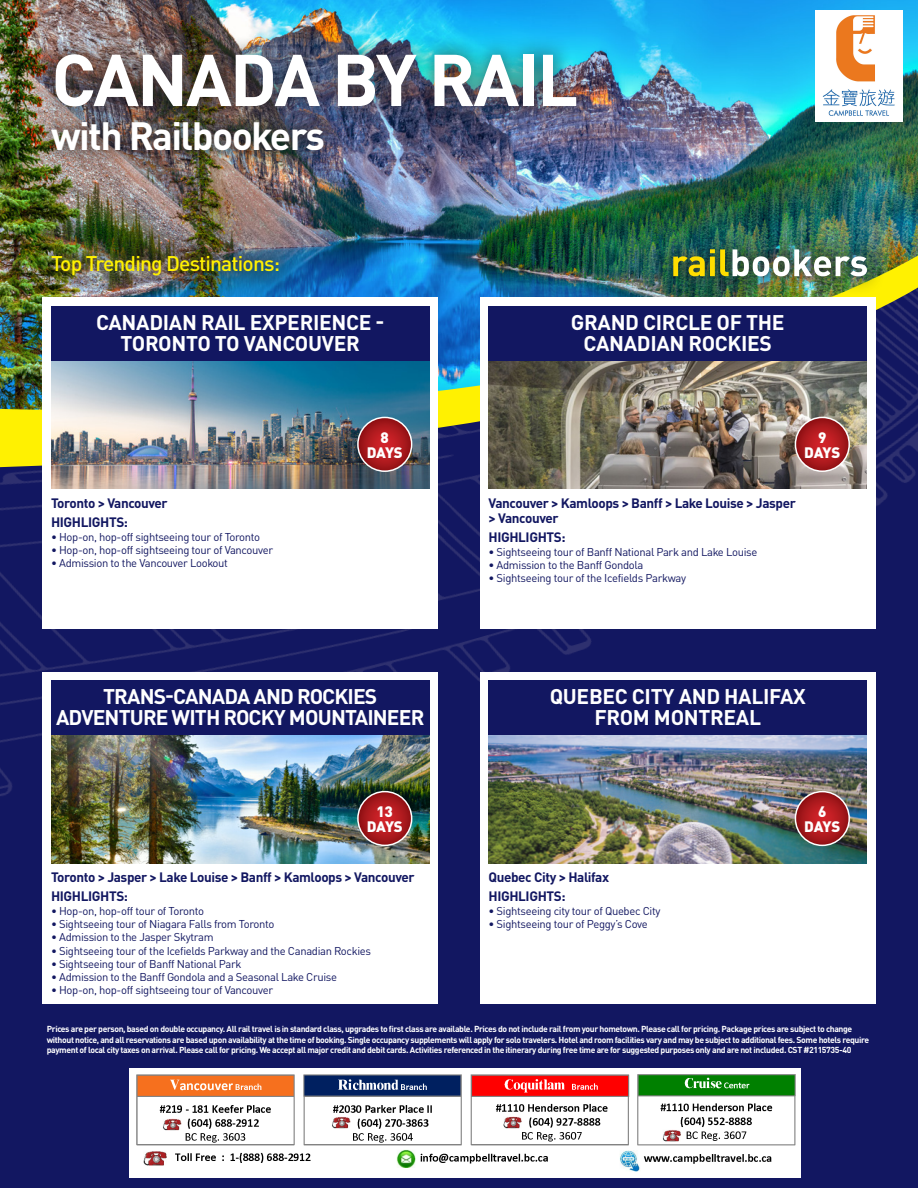
<style>
.page{position:relative;width:918px;height:1188px;background:#fff}
.page>*{position:absolute;margin:0;border:0;box-sizing:border-box;transform-origin:0 0}
.t1{font:700 72px "DINOT";letter-spacing:-.03em;color:#fff}
.t2{font:700 39px "DINOT";letter-spacing:-.04em;color:#fff}
.TCS_Main_Copy{font:700 21px/21px "DINOT";letter-spacing:-.015em;color:#fff;text-align:center}
.TCS_Main_Copy-2{font:700 21px/21px "DINOT";letter-spacing:-.04em;color:#fff;text-align:center}
.t3{font:500 21px "DINOT";letter-spacing:-.04em;color:#fff101}
.t4{font:900 15px/15px "DINOT";letter-spacing:-.02em;color:#fff;text-align:center}
.TCS_Main_Copy-3{font:700 13.5px/15px "DINOT";letter-spacing:-.03em;color:#121761}
.TCS_Main_Copy-4{font:11.25px "DINOT";letter-spacing:-.03em;color:#121761}
.t5{font:700 8.7px/10.8px "DINOT";letter-spacing:-.045em;color:#fff}
</style>
<div class="page">
<img style="left:1px;top:0;width:917px;height:204px">
<div style="left:33px;top:35px;width:562px;height:134px;background:#231f20;opacity:.75"></div>
<div style="left:0;top:1033px;width:918px;height:155px;background:#121761"></div>
<div style="left:0;top:468px;width:918px;height:565px;background:#121761"></div>
<img style="left:0;top:204px;width:918px;height:264px">
<div style="left:654px;top:230px;width:232px;height:66px;background:#231f20;opacity:.75"></div>
<img style="left:673px;top:249px;width:194px;height:27px">
<div style="left:43px;top:298px;width:395px;height:331px;background:#fff"></div>
<div style="left:51px;top:306px;width:378px;height:55px;background:#121761"></div>
<img style="left:51px;top:361px;width:378px;height:128px">
<svg style="left:358px;top:417px;width:54px;height:54px;background:#b02227"></svg>
<div style="left:357px;top:417px;width:55px;height:55px;border:1px solid #fff;border-radius:50%"></div>
<div style="left:480px;top:298px;width:395px;height:331px;background:#fff"></div>
<div style="left:489px;top:306px;width:378px;height:55px;background:#121761"></div>
<img style="left:489px;top:361px;width:378px;height:128px">
<svg style="left:795px;top:417px;width:54px;height:54px;background:#b02226"></svg>
<div style="left:795px;top:417px;width:55px;height:55px;border:1px solid #fff;border-radius:50%"></div>
<div style="left:43px;top:672px;width:395px;height:331px;background:#fff"></div>
<div style="left:51px;top:680px;width:378px;height:56px;background:#121761"></div>
<img style="left:51px;top:736px;width:378px;height:127px">
<svg style="left:358px;top:792px;width:54px;height:53px;background:#af2126"></svg>
<div style="left:357px;top:791px;width:55px;height:55px;border:1px solid #fff;border-radius:50%"></div>
<div style="left:480px;top:672px;width:395px;height:331px;background:#fff"></div>
<div style="left:489px;top:680px;width:378px;height:56px;background:#121761"></div>
<img style="left:489px;top:736px;width:378px;height:127px">
<svg style="left:795px;top:792px;width:54px;height:53px;background:#af2125"></svg>
<div style="left:795px;top:791px;width:55px;height:55px;border:1px solid #fff;border-radius:50%"></div>
<img style="left:130px;top:1069px;width:670px;height:109px">
<img style="left:815px;top:11px;width:87px;height:111px">
<p class="t1" style="left:51px;top:33px;width:529px">CANADA BY RAIL</p>
<p class="t2" style="left:51px;top:110px;width:276px">with Railbookers</p>
<p class="t3" style="left:51px;top:250px;width:231px">Top Trending Destinations:</p>
<p class="TCS_Main_Copy" style="left:96px;top:312px;width:290px">CANADIAN RAIL EXPERIENCE -<br>TORONTO TO VANCOUVER</p>
<p class="TCS_Main_Copy" style="left:571px;top:312px;width:215px">GRAND CIRCLE OF THE<br>CANADIAN ROCKIES</p>
<p class="t4" style="left:367px;top:429px;width:38px">8<br>DAYS</p>
<p class="t4" style="left:804px;top:429px;width:38px">9<br>DAYS</p>
<p class="TCS_Main_Copy-3" style="left:51px;top:495px;width:118px">Toronto &gt; Vancouver</p>
<p class="TCS_Main_Copy-3" style="left:51px;top:514px;width:79px">HIGHLIGHTS:</p>
<p class="TCS_Main_Copy-4" style="left:51px;top:530px;width:211px">• Hop-on, hop-off sightseeing tour of Toronto</p>
<p class="TCS_Main_Copy-4" style="left:51px;top:543px;width:224px">• Hop-on, hop-off sightseeing tour of Vancouver</p>
<p class="TCS_Main_Copy-4" style="left:51px;top:556px;width:178px">• Admission to the Vancouver Lookout</p>
<p class="TCS_Main_Copy-3" style="left:489px;top:495px;width:309px">Vancouver &gt; Kamloops &gt; Banff &gt; Lake Louise &gt; Jasper &gt; Vancouver</p>
<p class="TCS_Main_Copy-3" style="left:489px;top:529px;width:79px">HIGHLIGHTS:</p>
<p class="TCS_Main_Copy-4" style="left:489px;top:545px;width:270px">• Sightseeing tour of Banff National Park and Lake Louise</p>
<p class="TCS_Main_Copy-4" style="left:489px;top:558px;width:156px">• Admission to the Banff Gondola</p>
<p class="TCS_Main_Copy-4" style="left:489px;top:571px;width:199px">• Sightseeing tour of the Icefields Parkway</p>
<p class="TCS_Main_Copy-2" style="left:56px;top:686px;width:370px">TRANS-CANADA AND ROCKIES<br>ADVENTURE WITH ROCKY MOUNTAINEER</p>
<p class="TCS_Main_Copy" style="left:550px;top:686px;width:258px">QUEBEC CITY AND HALIFAX<br>FROM MONTREAL</p>
<p class="t4" style="left:367px;top:803px;width:38px">13<br>DAYS</p>
<p class="t4" style="left:804px;top:803px;width:38px">6<br>DAYS</p>
<p class="TCS_Main_Copy-3" style="left:51px;top:869px;width:365px">Toronto &gt; Jasper &gt; Lake Louise &gt; Banff &gt; Kamloops &gt; Vancouver</p>
<p class="TCS_Main_Copy-3" style="left:51px;top:888px;width:79px">HIGHLIGHTS:</p>
<p class="TCS_Main_Copy-4" style="left:51px;top:904px;width:155px">• Hop-on, hop-off tour of Toronto</p>
<p class="TCS_Main_Copy-4" style="left:51px;top:917px;width:225px">• Sightseeing tour of Niagara Falls from Toronto</p>
<p class="TCS_Main_Copy-4" style="left:51px;top:930px;width:164px">• Admission to the Jasper Skytram</p>
<p class="TCS_Main_Copy-4" style="left:51px;top:943px;width:322px">• Sightseeing tour of the Icefields Parkway and the Canadian Rockies</p>
<p class="TCS_Main_Copy-4" style="left:51px;top:957px;width:192px">• Sightseeing tour of Banff National Park</p>
<p class="TCS_Main_Copy-4" style="left:51px;top:970px;width:288px">• Admission to the Banff Gondola and a Seasonal Lake Cruise</p>
<p class="TCS_Main_Copy-4" style="left:51px;top:983px;width:224px">• Hop-on, hop-off sightseeing tour of Vancouver</p>
<p class="TCS_Main_Copy-3" style="left:489px;top:869px;width:122px">Quebec City &gt; Halifax</p>
<p class="TCS_Main_Copy-3" style="left:489px;top:888px;width:79px">HIGHLIGHTS:</p>
<p class="TCS_Main_Copy-4" style="left:489px;top:904px;width:173px">• Sightseeing city tour of Quebec City</p>
<p class="TCS_Main_Copy-4" style="left:489px;top:917px;width:161px">• Sightseeing tour of Peggy’s Cove</p>
<p class="t5" style="left:47px;top:1023px;width:824px">Prices are per person, based on double occupancy. All rail travel is in standard class, upgrades to first class are available. Prices do not include rail from your hometown. Please call for pricing. Package prices are subject to change without notice, and all reservations are based upon availability at the time of booking. Single occupancy supplements will apply for solo travelers. Hotel and room facilities vary and may be subject to additional fees. Some hotels require payment of local city taxes on arrival. Please call for pricing. We accept all major credit and debit cards. Activities referenced in the itinerary during free time are for suggested purposes only and are not included. CST #2115735-40</p>
</div>
